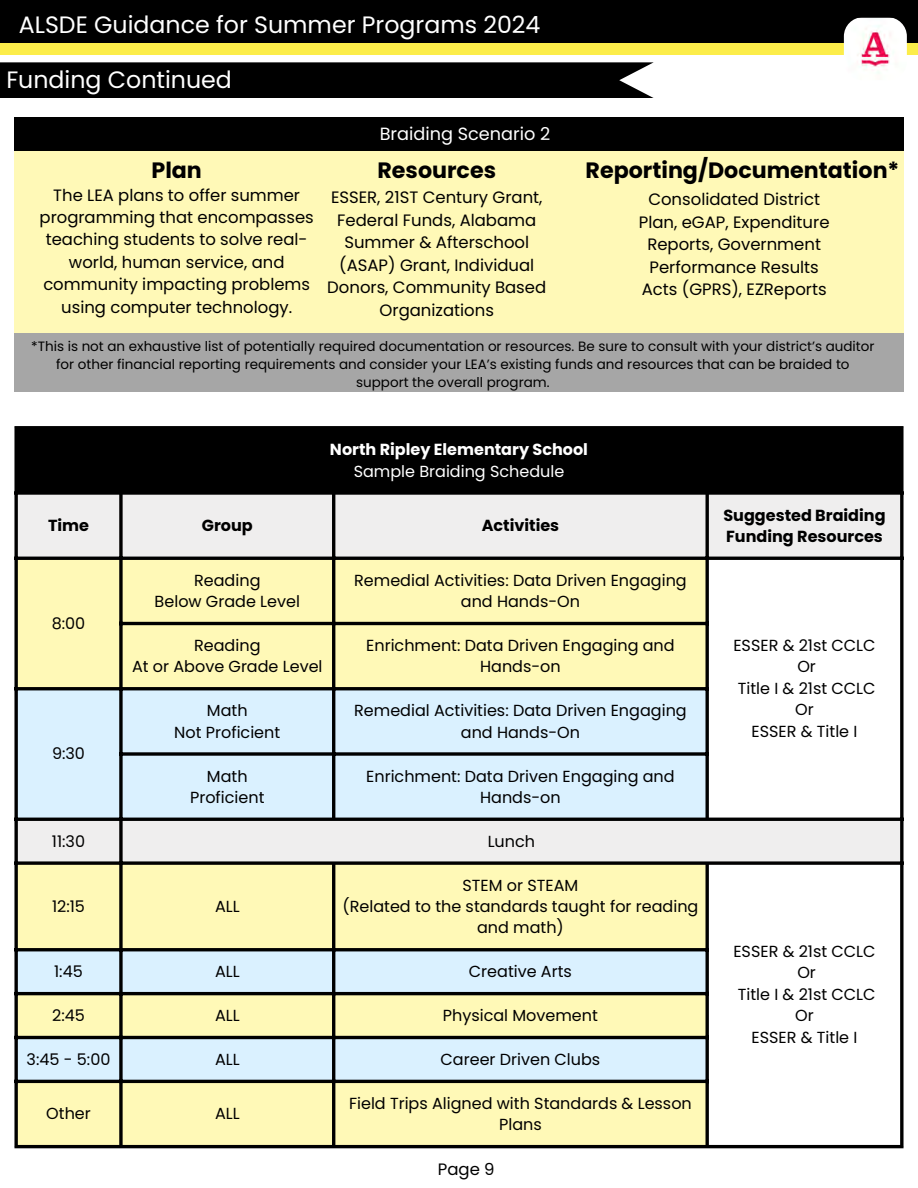
<style>
.page{position:relative;width:918px;height:1188px;background:#fff}
.page>*{position:absolute;margin:0;border:0;box-sizing:border-box;transform-origin:0 0}
.t1{font:23.7px "Poppins";color:#fff}
.t2{font:700 22.2px "Poppins";color:#000}
.t3{font:17.7px "Poppins";color:#fff}
.t4{font:16.5px "Poppins";color:#000}
.t5{font:16.05px/21.3px "Poppins";color:#000;text-align:center}
.t6{font:700 16.05px/21.3px "Poppins";color:#000}
.t7{font:700 16.05px/21.3px "Poppins";color:#fff;text-align:center}
.t8{font:13.5px/18px "Poppins";color:#000;text-align:center}
.s1{font-weight:400}
</style>
<div class="page">
<div style="left:14px;top:117px;width:890px;height:248px;background:#fff9b7"></div>
<div style="left:14px;top:333px;width:890px;height:58px;background:#a6a6a6"></div>
<div style="left:16px;top:427px;width:886px;height:66px;background:#000"></div>
<div style="left:18px;top:495px;width:882px;height:62px;background:#efeeee"></div>
<div style="left:18px;top:821px;width:882px;height:40px;background:#efeeee"></div>
<div style="left:18px;top:560px;width:688px;height:127px;background:#fff9b7"></div>
<div style="left:18px;top:865px;width:688px;height:83px;background:#fff9b7"></div>
<div style="left:18px;top:1083px;width:688px;height:62px;background:#fff9b7"></div>
<div style="left:18px;top:690px;width:688px;height:128px;background:#daf1ff"></div>
<svg style="left:18px;top:951px;width:688px;height:129px;background:#e3f0e3"></svg>
<svg style="left:14px;top:429px;width:4px;height:716px;background:#252525"></svg>
<svg style="left:119px;top:495px;width:4px;height:650px;background:#242520"></svg>
<hr style="left:332px;top:495px;width:3px;height:323px;background:#000">
<hr style="left:332px;top:865px;width:3px;height:280px;background:#000">
<hr style="left:706px;top:495px;width:3px;height:323px;background:#000">
<hr style="left:706px;top:865px;width:3px;height:280px;background:#000">
<svg style="left:900px;top:429px;width:4px;height:716px;background:#262626"></svg>
<hr style="left:14px;top:426px;width:890px;height:3px;background:#000">
<svg style="left:14px;top:491px;width:890px;height:4px;fill:#000"></svg>
<hr style="left:14px;top:557px;width:890px;height:3px;background:#000">
<hr style="left:119px;top:622px;width:590px;height:3px;background:#000">
<hr style="left:14px;top:687px;width:695px;height:3px;background:#000">
<svg style="left:119px;top:752px;width:587px;height:4px;background:#202426"></svg>
<hr style="left:14px;top:818px;width:890px;height:3px;background:#000">
<svg style="left:14px;top:861px;width:890px;height:4px;background:#242422"></svg>
<hr style="left:14px;top:948px;width:695px;height:3px;background:#000">
<hr style="left:14px;top:992px;width:695px;height:3px;background:#000">
<hr style="left:14px;top:1036px;width:695px;height:3px;background:#000">
<hr style="left:14px;top:1080px;width:695px;height:3px;background:#000">
<hr style="left:14px;top:1145px;width:890px;height:3px;background:#000">
<div style="left:0;top:43px;width:918px;height:11px;background:#fced4a"></div>
<div style="left:0;top:0;width:918px;height:43px;background:#000"></div>
<img style="left:844px;top:17px;width:63px;height:63px;border-radius:19px">
<div style="left:0;top:62px;width:654px;height:36px;background:#000"></div>
<div style="left:14px;top:117px;width:889px;height:34px;background:#000"></div>
<p class="t1" style="left:19px;top:8px;width:523px">ALSDE Guidance for Summer Programs 2024</p>
<p class="t1" style="left:6px;top:63px;width:227px">Funding Continued</p>
<p class="t3" style="left:380px;top:121px;width:172px">Braiding Scenario 2</p>
<p class="t2" style="left:151px;top:154px;width:52px">Plan</p>
<p class="t2" style="left:377px;top:154px;width:120px">Resources</p>
<p class="t2" style="left:586px;top:154px;width:315px">Reporting/Documentation*</p>
<p class="t4" style="left:53px;top:183px;width:248px">The LEA plans to offer summer</p>
<p class="t4" style="left:331px;top:186px;width:213px">ESSER, 21ST Century Grant,</p>
<p class="t4" style="left:648px;top:188px;width:173px">Consolidated District</p>
<p class="t4" style="left:40px;top:206px;width:276px">programming that encompasses</p>
<p class="t4" style="left:337px;top:208px;width:201px">Federal Funds, Alabama</p>
<p class="t4" style="left:639px;top:210px;width:192px">Plan, eGAP, Expenditure</p>
<p class="t4" style="left:46px;top:228px;width:263px">teaching students to solve real-</p>
<p class="t4" style="left:344px;top:231px;width:186px">Summer &amp; Afterschool</p>
<p class="t4" style="left:647px;top:233px;width:175px">Reports, Government</p>
<p class="t4" style="left:69px;top:251px;width:217px">world, human service, and</p>
<p class="t4" style="left:339px;top:253px;width:197px">(ASAP) Grant, Individual</p>
<p class="t4" style="left:649px;top:255px;width:171px">Performance Results</p>
<p class="t4" style="left:43px;top:273px;width:504px">community impacting problems Donors, Community Based</p>
<p class="t4" style="left:642px;top:278px;width:186px">Acts (GPRS), EZReports</p>
<p class="t4" style="left:61px;top:295px;width:232px">using computer technology.</p>
<p class="t4" style="left:380px;top:298px;width:116px">Organizations</p>
<p class="t8" style="left:31px;top:337px;width:845px">*This is not an exhaustive list of potentially required documentation or resources. Be sure to consult with your district’s auditor for other financial reporting requirements and consider your LEA’s existing funds and resources that can be braided to support the overall program.</p>
<p class="t7" style="left:330px;top:439px;width:260px">North Ripley Elementary School<br><span class="s1">Sample Braiding Schedule</span></p>
<p class="t6" style="left:48px;top:514px;width:43px">Time</p>
<p class="t6" style="left:202px;top:514px;width:52px">Group</p>
<p class="t6" style="left:482px;top:514px;width:79px">Activities</p>
<p class="t6" style="left:723px;top:504px;width:164px">Suggested Braiding<br>Funding Resources</p>
<p class="t5" style="left:52px;top:612px;width:35px">8:00</p>
<p class="t5" style="left:52px;top:743px;width:35px">9:30</p>
<p class="t5" style="left:155px;top:570px;width:147px">Reading<br>Below Grade Level</p>
<p class="t5" style="left:354px;top:570px;width:334px">Remedial Activities: Data Driven Engaging and Hands-On</p>
<p class="t5" style="left:132px;top:635px;width:192px">Reading<br>At or Above Grade Level</p>
<p class="t5" style="left:366px;top:635px;width:310px">Enrichment: Data Driven Engaging and<br>Hands-on</p>
<p class="t5" style="left:174px;top:700px;width:108px">Math<br>Not Proficient</p>
<p class="t5" style="left:354px;top:700px;width:334px">Remedial Activities: Data Driven Engaging and Hands-On</p>
<p class="t5" style="left:190px;top:765px;width:76px">Math<br>Proficient</p>
<p class="t5" style="left:366px;top:765px;width:310px">Enrichment: Data Driven Engaging and<br>Hands-on</p>
<p class="t5" style="left:52px;top:831px;width:35px">11:30</p>
<p class="t5" style="left:488px;top:831px;width:49px">Lunch</p>
<p class="t5" style="left:52px;top:896px;width:34px">12:15</p>
<p class="t5" style="left:215px;top:896px;width:26px">ALL</p>
<p class="t5" style="left:342px;top:874px;width:357px">STEM or STEAM<br>(Related to the standards taught for reading and math)</p>
<p class="t5" style="left:54px;top:961px;width:30px">1:45</p>
<p class="t5" style="left:215px;top:961px;width:26px">ALL</p>
<p class="t5" style="left:469px;top:961px;width:105px">Creative Arts</p>
<p class="t5" style="left:52px;top:1005px;width:34px">2:45</p>
<p class="t5" style="left:215px;top:1005px;width:26px">ALL</p>
<p class="t5" style="left:443px;top:1005px;width:157px">Physical Movement</p>
<p class="t5" style="left:27px;top:1049px;width:85px">3:45 - 5:00</p>
<p class="t5" style="left:215px;top:1049px;width:26px">ALL</p>
<p class="t5" style="left:441px;top:1049px;width:161px">Career Driven Clubs</p>
<p class="t5" style="left:46px;top:1103px;width:46px">Other</p>
<p class="t5" style="left:215px;top:1103px;width:26px">ALL</p>
<p class="t5" style="left:349px;top:1093px;width:344px">Field Trips Aligned with Standards &amp; Lesson<br>Plans</p>
<p class="t4" style="left:438px;top:1157px;width:58px">Page 9</p>
<p class="t5" style="left:733px;top:635px;width:144px">ESSER &amp; 21st CCLC<br>Or<br>Title I &amp; 21st CCLC<br>Or<br>ESSER &amp; Title I</p>
<p class="t5" style="left:733px;top:941px;width:144px">ESSER &amp; 21st CCLC<br>Or<br>Title I &amp; 21st CCLC<br>Or<br>ESSER &amp; Title I</p>
</div>
